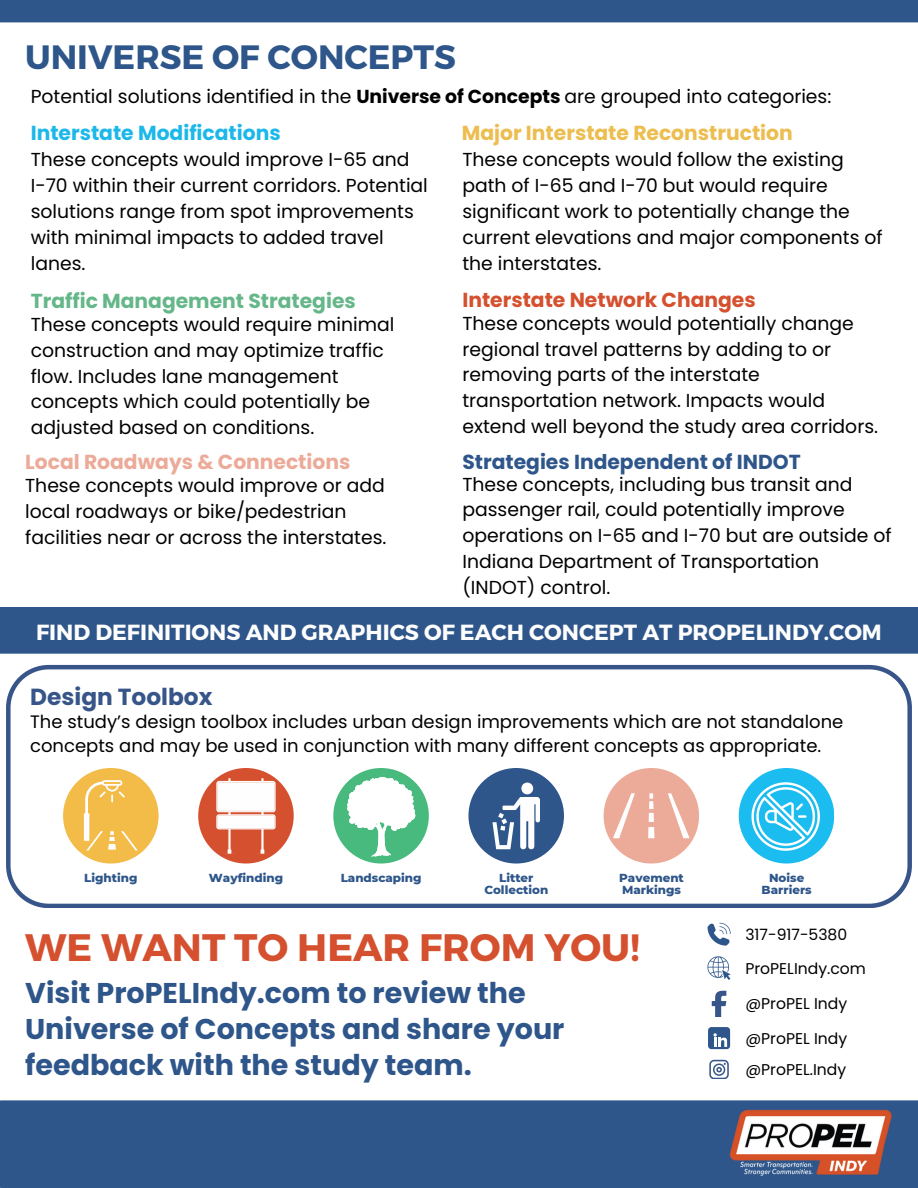
<style>
.page{position:relative;width:918px;height:1188px;background:#fff}
.page>*{position:absolute;margin:0;border:0;box-sizing:border-box;transform-origin:0 0}
.t1{font:700 38.25px "Montserrat";color:#d4502e}
.t2{font:700 33.75px "Montserrat";color:#2e568a}
.t3{font:700 28.65px/36px "Poppins";color:#2e568a}
.t4{font:700 23.25px "Poppins";color:#375589}
.t5{font:700 21.9px "Montserrat";color:#fefefe}
.t6{font:700 20.25px "Poppins";color:#ecbd4f}
.t7{font:700 20.25px "Poppins";color:#2e568a}
.t8{font:700 20.25px "Poppins";color:#65b789}
.t9{font:700 20.25px "Poppins";color:#ecaa99}
.t10{font:700 20.25px "Poppins";color:#d4502e}
.t11{font:700 20.25px "Poppins";color:#1bb8e9}
.t12{font:18.75px/25.8px "Poppins";color:#000}
.t13{font:18px/24.8px "Poppins";color:#000}
.t14{font:15.6px "Poppins";color:#000}
.t15{font:800 11.85px/12.3px "Montserrat";color:#2e568a;text-align:center}
.s1{font-weight:700}
</style>
<div class="page">
<div style="left:0;top:0;width:918px;height:22px;background:#2e568a"></div>
<div style="left:0;top:1100px;width:918px;height:88px;background:#2e568a"></div>
<img style="left:719px;top:1100px;width:183px;height:84px">
<div style="left:0;top:607px;width:918px;height:47px;background:#2e568a"></div>
<svg style="left:6px;top:665px;width:906px;height:243px"></svg>
<div style="left:63px;top:768px;width:96px;height:96px;background:#f3bb47;border-radius:50%"></div>
<svg style="left:84px;top:780px;width:54px;height:71px"></svg>
<div style="left:198px;top:768px;width:96px;height:96px;background:#d4502e;border-radius:50%"></div>
<svg style="left:216px;top:778px;width:60px;height:77px"></svg>
<div style="left:333px;top:768px;width:96px;height:96px;background:#48ba7e;border-radius:50%"></div>
<svg style="left:346px;top:776px;width:70px;height:80px"></svg>
<div style="left:468px;top:768px;width:96px;height:96px;background:#2e568a;border-radius:50%"></div>
<svg style="left:492px;top:783px;width:48px;height:66px"></svg>
<div style="left:604px;top:768px;width:95px;height:96px;background:#ecaa99;border-radius:50%"></div>
<svg style="left:613px;top:793px;width:22px;height:45px"></svg>
<svg style="left:668px;top:793px;width:22px;height:45px"></svg>
<div style="left:649px;top:801px;width:5px;height:8px;background:#fefefe"></div>
<svg style="left:649px;top:793px;width:4px;height:6px"></svg>
<div style="left:648px;top:827px;width:6px;height:11px;background:#fefefe"></div>
<div style="left:649px;top:813px;width:5px;height:9px;background:#fefefe"></div>
<div style="left:739px;top:768px;width:95px;height:96px;background:#1bbcef;border-radius:50%"></div>
<svg style="left:751px;top:782px;width:69px;height:69px"></svg>
<svg style="left:708px;top:923px;width:23px;height:22px"></svg>
<svg style="left:707px;top:956px;width:24px;height:24px"></svg>
<div style="left:708px;top:1027px;width:22px;height:22px;background:#2e568a;border-radius:3px"></div>
<svg style="left:713px;top:1033px;width:14px;height:14px"></svg>
<svg style="left:709px;top:1060px;width:19px;height:19px"></svg>
<svg style="left:712px;top:991px;width:14px;height:26px"></svg>
<h6 class="t2" style="left:25px;top:35px;width:432px">UNIVERSE OF CONCEPTS</h6>
<h6 class="t12" style="left:31px;top:84px;width:802px">Potential solutions identified in the <span class="s1">Universe of Concepts</span> are grouped into categories:</h6>
<p class="t11" style="left:31px;top:119px;width:251px">Interstate Modifications</p>
<p class="t12" style="left:31px;top:147px;width:399px">These concepts would improve I-65 and I-70 within their current corridors. Potential solutions range from spot improvements with minimal impacts to added travel lanes.</p>
<h6 class="t6" style="left:462px;top:119px;width:333px">Major Interstate Reconstruction</h6>
<h6 class="t12" style="left:462px;top:147px;width:422px">These concepts would follow the existing path of I-65 and I-70 but would require significant work to potentially change the current elevations and major components of the interstates.</h6>
<p class="t8" style="left:31px;top:287px;width:327px">Traffic Management Strategies</p>
<p class="t12" style="left:31px;top:311px;width:365px">These concepts would require minimal construction and may optimize traffic flow. Includes lane management concepts which could potentially be adjusted based on conditions.</p>
<p class="t9" style="left:25px;top:448px;width:327px">Local Roadways &amp; Connections</p>
<p class="t12" style="left:25px;top:472px;width:363px">These concepts would improve or add local roadways or bike/pedestrian facilities near or across the interstates.</p>
<h4 class="t10" style="left:462px;top:286px;width:295px">Interstate Network Changes</h4>
<h5 class="t12" style="left:462px;top:310px;width:417px">These concepts would potentially change regional travel patterns by adding to or removing parts of the interstate transportation network. Impacts would extend well beyond the study area corridors.</h5>
<p class="t7" style="left:462px;top:448px;width:340px">Strategies Independent of INDOT</p>
<p class="t12" style="left:462px;top:471px;width:431px">These concepts, including bus transit and passenger rail, could potentially improve operations on I-65 and I-70 but are outside of Indiana Department of Transportation (INDOT) control.</p>
<h1 class="t5" style="left:36px;top:618px;width:847px">FIND DEFINITIONS AND GRAPHICS OF EACH CONCEPT AT PROPELINDY.COM</h1>
<p class="t4" style="left:30px;top:680px;width:184px">Design Toolbox</p>
<p class="t13" style="left:30px;top:709px;width:815px">The study’s design toolbox includes urban design improvements which are not standalone concepts and may be used in conjunction with many different concepts as appropriate.</p>
<h2 class="t15" style="left:84px;top:871px;width:55px">Lighting</h2>
<p class="t15" style="left:209px;top:871px;width:76px">Wayfinding</p>
<h6 class="t15" style="left:341px;top:871px;width:82px">Landscaping</h6>
<h6 class="t15" style="left:484px;top:871px;width:65px">Litter<br>Collection</h6>
<p class="t15" style="left:619px;top:871px;width:66px;text-align:left">Pavement<br>Markings</p>
<p class="t15" style="left:762px;top:871px;width:52px">Noise<br>Barriers</p>
<p class="t1" style="left:25px;top:922px;width:616px">WE WANT TO HEAR FROM YOU!</p>
<p class="t14" style="left:745px;top:923px;width:103px">317-917-5380</p>
<p class="t14" style="left:745px;top:957px;width:122px">ProPELIndy.com</p>
<p class="t14" style="left:745px;top:993px;width:103px">@ProPEL Indy</p>
<p class="t14" style="left:745px;top:1027px;width:103px">@ProPEL Indy</p>
<p class="t14" style="left:745px;top:1059px;width:102px">@ProPEL.Indy</p>
<p class="t3" style="left:25px;top:975px;width:541px">Visit ProPELIndy.com to review the<br>Universe of Concepts and share your feedback with the study team.</p>
</div>
